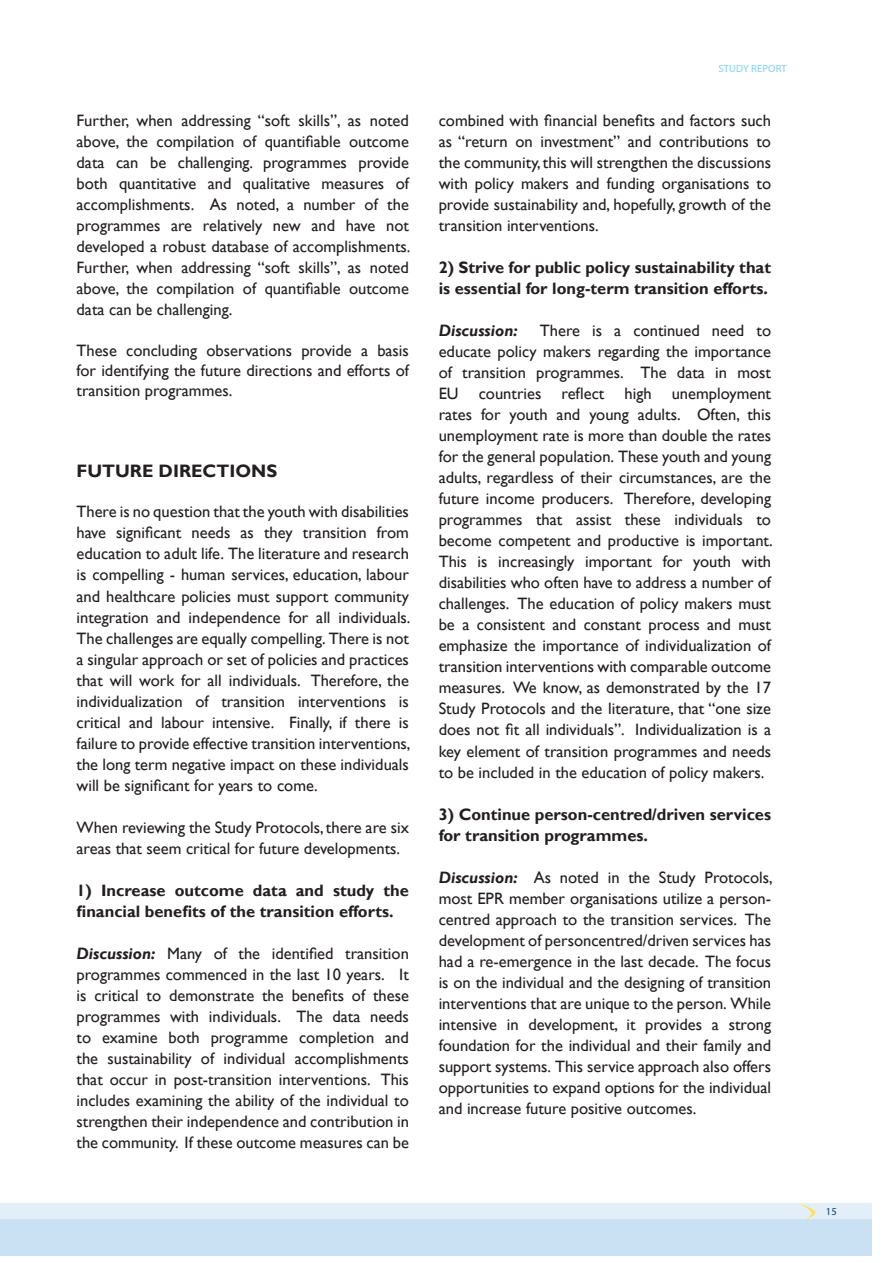
<style>
.page{position:relative;width:893px;height:1263px;background:#fff}
.page>*{position:absolute;margin:0;border:0;box-sizing:border-box;transform-origin:0 0}
.t1{font:700 18px "Gill Sans";color:#231f20}
.t2{font:16.5px/21px "Gill Sans";color:#231f20;text-align:justify}
.t3{font:700 16.5px/21px "Gill Sans";color:#231f20}
.t4{font:italic 700 16.5px "Gill Sans";color:#231f20}
.t5{font:10.5px "Myriad Pro";letter-spacing:.02em;color:#7ed0ed}
.t6{font:10.5px "Myriad Pro";color:#034165}
.s1{font-weight:700;font-style:italic}
</style>
<div class="page">
<div style="left:0;top:1203px;width:872px;height:16px;background:#e3eff8"></div>
<div style="left:0;top:1219px;width:872px;height:36px;background:#cae1f3"></div>
<svg style="left:800px;top:1203px;width:16px;height:17px"></svg>
<p class="t2" style="left:77px;top:110px;width:336px">Further, when addressing “soft skills”, as noted above, the compilation of quantifiable outcome data can be challenging. programmes provide both quantitative and qualitative measures of accomplishments. As noted, a number of the programmes are relatively new and have not developed a robust database of accomplishments.<br>Further, when addressing “soft skills”, as noted above, the compilation of quantifiable outcome data can be challenging.</p>
<p class="t2" style="left:77px;top:341px;width:334px;line-height:19.8px">These concluding observations provide a basis for identifying the future directions and efforts of transition programmes.</p>
<p class="t1" style="left:77px;top:460px;width:202px">FUTURE DIRECTIONS</p>
<p class="t2" style="left:77px;top:502px;width:336px">There is no question that the youth with disabilities have significant needs as they transition from education to adult life. The literature and research is compelling - human services, education, labour and healthcare policies must support community integration and independence for all individuals.<br>The challenges are equally compelling. There is not a singular approach or set of policies and practices that will work for all individuals. Therefore, the individualization of transition interventions is critical and labour intensive. Finally, if there is failure to provide effective transition interventions, the long term negative impact on these individuals will be significant for years to come.</p>
<p class="t2" style="left:77px;top:817px;width:334px">When reviewing the Study Protocols, there are six areas that seem critical for future developments.</p>
<p class="t3" style="left:77px;top:880px;width:334px">1) Increase outcome data and study the financial benefits of the transition efforts.</p>
<p class="t2" style="left:77px;top:943px;width:334px"><span class="s1">Discussion:</span> Many of the identified transition programmes commenced in the last 10 years. It is critical to demonstrate the benefits of these programmes with individuals. The data needs to examine both programme completion and the sustainability of individual accomplishments that occur in post-transition interventions. This includes examining the ability of the individual to strengthen their independence and contribution in the community. If these outcome measures can be</p>
<p class="t5" style="left:718px;top:62px;width:70px">STUDY REPORT</p>
<p class="t2" style="left:439px;top:111px;width:334px">combined with financial benefits and factors such as “return on investment” and contributions to the community, this will strengthen the discussions with policy makers and funding organisations to provide sustainability and, hopefully, growth of the transition interventions.</p>
<p class="t3" style="left:439px;top:258px;width:334px">2) Strive for public policy sustainability that is essential for long-term transition efforts.</p>
<p class="t4" style="left:439px;top:321px;width:81px">Discussion:</p>
<p class="t2" style="left:439px;top:321px;width:336px;text-indent:101px">There is a continued need to educate policy makers regarding the importance of transition programmes. The data in most EU countries reflect high unemployment rates for youth and young adults. Often, this unemployment rate is more than double the rates for the general population. These youth and young adults, regardless of their circumstances, are the future income producers. Therefore, developing programmes that assist these individuals to become competent and productive is important.<br>This is increasingly important for youth with disabilities who often have to address a number of challenges. The education of policy makers must be a consistent and constant process and must emphasize the importance of individualization of transition interventions with comparable outcome measures. We know, as demonstrated by the 17<br>Study Protocols and the literature, that “one size does not fit all individuals”. Individualization is a key element of transition programmes and needs to be included in the education of policy makers.</p>
<p class="t3" style="left:439px;top:804px;width:334px">3) Continue person-centred/driven services for transition programmes.</p>
<p class="t2" style="left:439px;top:867px;width:336px"><span class="s1">Discussion:</span> As noted in the Study Protocols, most EPR member organisations utilize a person&shy;centred approach to the transition services. The development of personcentred/driven services has had a re-emergence in the last decade. The focus is on the individual and the designing of transition interventions that are unique to the person. While intensive in development, it provides a strong foundation for the individual and their family and support systems. This service approach also offers opportunities to expand options for the individual and increase future positive outcomes.</p>
<p class="t6" style="left:826px;top:1205px;width:12px">15</p>
</div>
